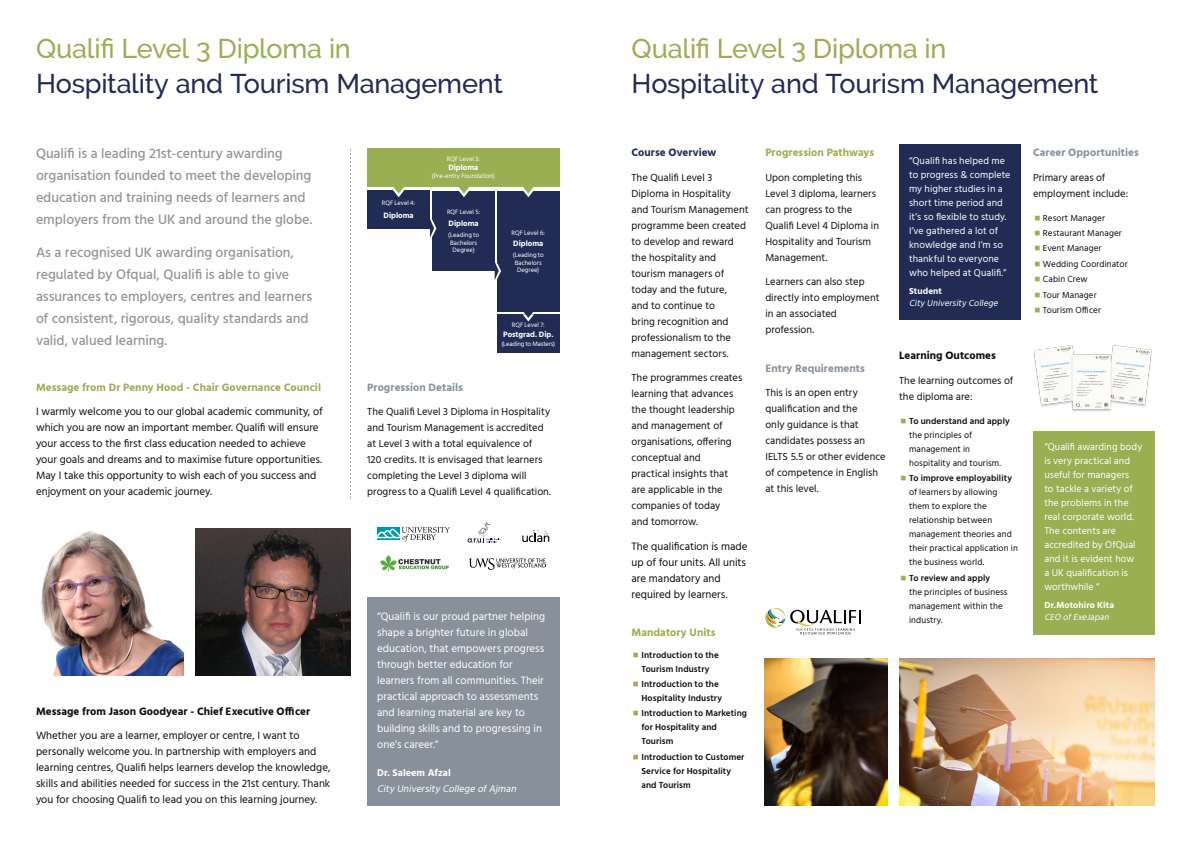
<style>
.page{position:relative;width:1191px;height:842px;background:#fff}
.page>*{position:absolute;margin:0;border:0;box-sizing:border-box;transform-origin:0 0}
.t1{font:500 27px "Raleway";letter-spacing:-.005em;color:#212b54}
.t2{font:500 27px "Raleway";letter-spacing:-.01em;color:#99af52}
.t3{font:500 14px/22px "Hind";letter-spacing:-.005em;color:#949494}
.t4{font:11px/16px "Hind";color:#0b0d10}
.t5{font:11px/16px "Hind";color:#fff}
.t6{font:700 11px "Hind";letter-spacing:.005em;color:#99af52}
.t7{font:700 11px "Hind";letter-spacing:.005em;color:#0b0d10}
.t8{font:700 11px "Hind";letter-spacing:.005em;color:#88919b}
.t9{font:700 11px "Hind";letter-spacing:.005em;color:#212b54}
.t10{font:10.5px/16px "Hind";color:#0b0d10}
.t11{font:10px/14px "Hind";letter-spacing:.005em;color:#fff}
.t12{font:italic 10px "Hind";color:#fff}
.t13{font:700 10px "Hind";letter-spacing:.005em;color:#fff}
.t14{font:9px/14px "Hind";letter-spacing:.01em;color:#0b0d10}
.t15{font:600 9px/14px "Hind";letter-spacing:.01em;color:#0b0d10}
.t16{font:italic 9px "Hind";color:#fff}
.t17{font:700 9px "Hind";letter-spacing:.01em;color:#fff}
.t18{font:700 8px "Hind";letter-spacing:-.005em;color:#fff}
.t19{font:6.5px/7.8px "Hind";color:#fff;text-align:center}
.t20{font:6.5px "Hind";letter-spacing:-.02em;color:#fff}
</style>
<div class="page">
<div style="left:367px;top:190px;width:63px;height:38px;background:#212b54"></div>
<div style="left:497px;top:314px;width:62px;height:39px;background:#212b54"></div>
<div style="left:497px;top:191px;width:62px;height:120px;background:#212b54"></div>
<div style="left:432px;top:191px;width:63px;height:79px;background:#212b54"></div>
<svg style="left:350px;top:149px;width:1px;height:349px"></svg>
<svg style="left:393px;top:187px;width:11px;height:10px"></svg>
<svg style="left:430px;top:219px;width:6px;height:19px"></svg>
<svg style="left:494px;top:262px;width:7px;height:18px"></svg>
<svg style="left:458px;top:187px;width:11px;height:10px"></svg>
<svg style="left:523px;top:187px;width:11px;height:10px"></svg>
<svg style="left:522px;top:311px;width:12px;height:10px"></svg>
<img style="left:1033px;top:345px;width:119px;height:67px">
<img style="left:899px;top:658px;width:256px;height:148px">
<svg style="left:765px;top:608px;width:96px;height:26px"></svg>
<img style="left:764px;top:658px;width:123px;height:148px">
<div style="left:367px;top:149px;width:192px;height:38px;background:#99af52"></div>
<img style="left:40px;top:531px;width:144px;height:144px">
<img style="left:196px;top:528px;width:154px;height:147px">
<div style="left:367px;top:597px;width:192px;height:209px;background:#88919b"></div>
<div style="left:899px;top:145px;width:122px;height:175px;background:#212b54"></div>
<img style="left:381px;top:555px;width:68px;height:16px">
<img style="left:469px;top:558px;width:77px;height:12px">
<svg style="left:377px;top:527px;width:73px;height:15px"></svg>
<svg style="left:522px;top:529px;width:27px;height:13px"></svg>
<svg style="left:467px;top:522px;width:33px;height:21px"></svg>
<div style="left:1033px;top:431px;width:122px;height:203px;background:#99af52"></div>
<h1 class="t2" style="left:36px;top:33px;width:316px">Qualifi Level 3 Diploma in</h1>
<h1 class="t1" style="left:36px;top:68px;width:468px">Hospitality and Tourism Management</h1>
<h2 class="t3" style="left:36px;top:143px;width:278px">Qualifi is a leading 21st-century awarding organisation founded to meet the developing education and training needs of learners and employers from the UK and around the globe.</h2>
<h2 class="t3" style="left:36px;top:242px;width:278px">As a recognised UK awarding organisation, regulated by Ofqual, Qualifi is able to give assurances to employers, centres and learners of consistent, rigorous, quality standards and valid, valued learning.</h2>
<p class="t6" style="left:36px;top:380px;width:286px">Message from Dr Penny Hood - Chair Governance Council</p>
<p class="t4" style="left:36px;top:404px;width:288px">I warmly welcome you to our global academic community, of which you are now an important member. Qualifi will ensure your access to the first class education needed to achieve your goals and dreams and to maximise future opportunities.<br>May I take this opportunity to wish each of you success and enjoyment on your academic journey.</p>
<p class="t19" style="left:382px;top:199px;width:35px">RQF Level 4:</p>
<p class="t18" style="left:383px;top:210px;width:32px">Diploma</p>
<p class="t19" style="left:447px;top:155px;width:34px">RQF Level 3:</p>
<p class="t18" style="left:448px;top:163px;width:32px">Diploma</p>
<p class="t19" style="left:432px;top:172px;width:65px">(Pre-entry Foundation)</p>
<p class="t19" style="left:447px;top:208px;width:35px">RQF Level 5:</p>
<p class="t18" style="left:448px;top:219px;width:32px">Diploma</p>
<p class="t19" style="left:448px;top:231px;width:33px">(Leading to<br>Bachelors<br>Degree)</p>
<p class="t19" style="left:511px;top:230px;width:35px">RQF Level 6:</p>
<p class="t18" style="left:513px;top:239px;width:32px">Diploma</p>
<p class="t19" style="left:512px;top:251px;width:33px">(Leading to<br>Bachelors<br>Degree)</p>
<p class="t19" style="left:512px;top:322px;width:34px">RQF Level 7:</p>
<p class="t18" style="left:503px;top:330px;width:52px">Postgrad. Dip.</p>
<p class="t20" style="left:501px;top:340px;width:55px">(Leading to Masters)</p>
<p class="t8" style="left:367px;top:380px;width:97px">Progression Details</p>
<p class="t10" style="left:367px;top:404px;width:185px">The Qualifi Level 3 Diploma in Hospitality and Tourism Management is accredited at Level 3 with a total equivalence of<br>120 credits. It is envisaged that learners completing the Level 3 diploma will progress to a Qualifi Level 4 qualification.</p>
<p class="t7" style="left:36px;top:704px;width:276px">Message from Jason Goodyear - Chief Executive Officer</p>
<p class="t4" style="left:36px;top:728px;width:296px">Whether you are a learner, employer or centre, I want to personally welcome you. In partnership with employers and learning centres, Qualifi helps learners develop the knowledge, skills and abilities needed for success in the 21st century. Thank you for choosing Qualifi to lead you on this learning journey.</p>
<p class="t5" style="left:377px;top:609px;width:169px">“Qualifi is our proud partner helping shape a brighter future in global education, that empowers progress through better education for learners from all communities. Their practical approach to assessments and learning material are key to building skills and to progressing in one’s career.“</p>
<p class="t13" style="left:377px;top:766px;width:75px">Dr. Saleem Afzal</p>
<p class="t12" style="left:377px;top:781px;width:143px">City University College ofAjman</p>
<h1 class="t2" style="left:631px;top:33px;width:316px">Qualifi Level 3 Diploma in</h1>
<h1 class="t1" style="left:631px;top:68px;width:468px">Hospitality and Tourism Management</h1>
<p class="t9" style="left:631px;top:146px;width:86px">Course Overview</p>
<p class="t10" style="left:631px;top:170px;width:119px">The Qualifi Level 3<br>Diploma in Hospitality and Tourism Management programme been created to develop and reward the hospitality and tourism managers of today and the future,<br>and to continue to<br>bring recognition and professionalism to the management sectors.</p>
<p class="t10" style="left:631px;top:370px;width:112px">The programmes creates learning that advances the thought leadership and management of organisations, offering conceptual and<br>practical insights that are applicable in the companies of today<br>and tomorrow.</p>
<p class="t4" style="left:631px;top:539px;width:118px">The qualification is made up of four units. All units are mandatory and required by learners.</p>
<p class="t6" style="left:631px;top:626px;width:86px">Mandatory Units</p>
<p class="t15" style="left:641px;top:648px;width:79px">Introduction to the<br>Tourism Industry</p>
<p class="t15" style="left:641px;top:677px;width:82px">Introduction to the<br>Hospitality Industry</p>
<p class="t15" style="left:641px;top:707px;width:107px">Introduction to Marketing for Hospitality and<br>Tourism</p>
<p class="t15" style="left:641px;top:750px;width:104px">Introduction to Customer<br>Service for Hospitality and Tourism</p>
<p class="t6" style="left:765px;top:146px;width:110px">Progression Pathways</p>
<p class="t10" style="left:765px;top:170px;width:115px">Upon completing this<br>Level 3 diploma, learners can progress to the<br>Qualifi Level 4 Diploma in<br>Hospitality and Tourism<br>Management.</p>
<p class="t10" style="left:765px;top:274px;width:116px">Learners can also step directly into employment in an associated profession.</p>
<p class="t8" style="left:765px;top:362px;width:101px">Entry Requirements</p>
<p class="t10" style="left:765px;top:385px;width:122px">This is an open entry qualification and the<br>only guidance is that candidates possess an<br>IELTS 5.5 or other evidence of competence in English at this level.</p>
<p class="t11" style="left:909px;top:154px;width:103px">“Qualifi has helped me to progress &amp; complete my higher studies in a short time period and it’s so flexible to study.<br>I’ve gathered a lot of knowledge and I’m so thankful to everyone who helped at Qualifi.”</p>
<p class="t17" style="left:909px;top:285px;width:34px">Student</p>
<p class="t16" style="left:909px;top:297px;width:93px">City University College</p>
<p class="t7" style="left:899px;top:349px;width:98px">Learning Outcomes</p>
<p class="t10" style="left:899px;top:373px;width:116px">The learning outcomes of the diploma are:</p>
<p class="t15" style="left:909px;top:414px;width:102px">To understand and apply</p>
<p class="t14" style="left:909px;top:428px;width:93px">the principles of management in hospitality and tourism.</p>
<p class="t15" style="left:909px;top:472px;width:104px">To improve employability</p>
<p class="t14" style="left:909px;top:486px;width:110px">of learners by allowing them to explore the relationship between management theories and their practical application in the business world.</p>
<p class="t15" style="left:909px;top:571px;width:83px">To review and apply</p>
<p class="t14" style="left:909px;top:585px;width:100px">the principles of business management within the industry.</p>
<p class="t8" style="left:1033px;top:146px;width:107px">Career Opportunities</p>
<p class="t10" style="left:1033px;top:170px;width:97px">Primary areas of employment include:</p>
<p class="t14" style="left:1043px;top:210px;width:86px;line-height:15.4px">Resort Manager<br>Restaurant Manager<br>Event Manager<br>Wedding Coordinator<br>Cabin Crew<br>Tour Manager<br>Tourism Officer</p>
<p class="t11" style="left:1044px;top:441px;width:99px">“Qualifi awarding body is very practical and useful for managers<br>to tackle a variety of the problems in the real corporate world.<br>The contents are accredited by OfQual and it is evident how<br>a UK qualification is worthwhile “</p>
<p class="t17" style="left:1044px;top:600px;width:71px">Dr.Motohiro Kita</p>
<p class="t16" style="left:1044px;top:611px;width:68px">CEO ofExeJapan</p>
</div>
